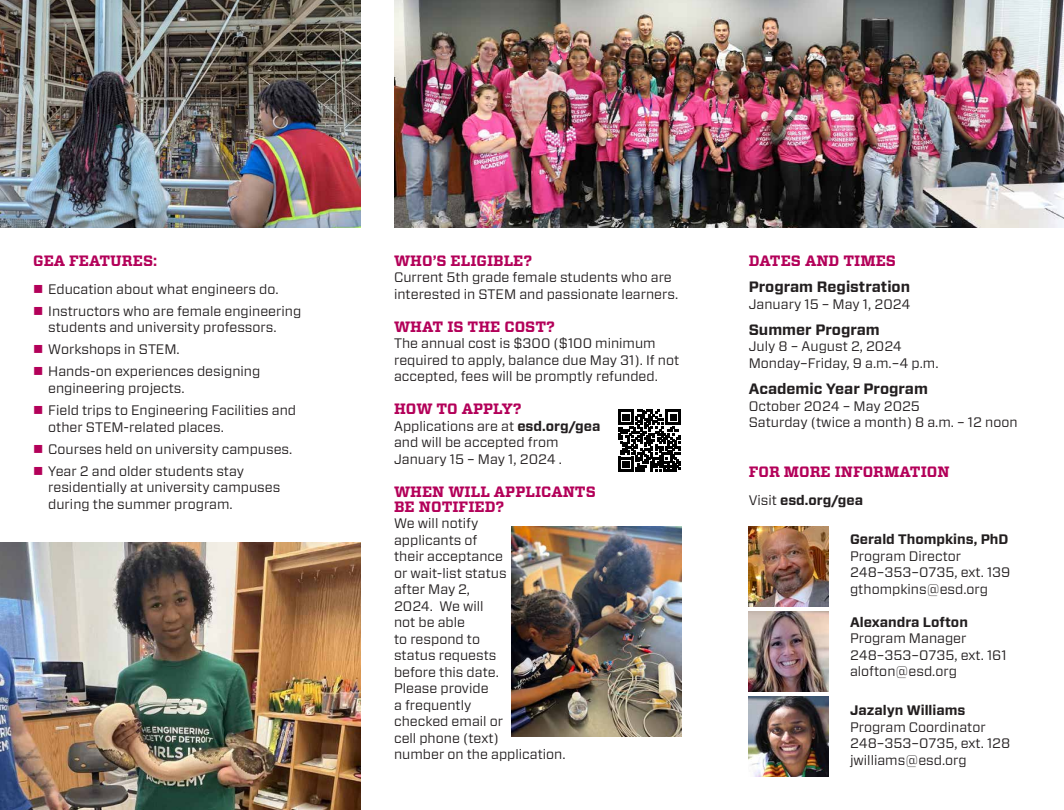
<style>
.page{position:relative;width:1064px;height:810px;background:#fff}
.page>*{position:absolute;margin:0;border:0;box-sizing:border-box;transform-origin:0 0}
.t1{font:700 15px/15px "Vitesse";color:#b30059}
.t2{font:700 15px "Vitesse Sans";color:#231f20}
.t3{font:13.75px/16.5px "Vitesse Sans";color:#231f20}
.t4{font:700 13.75px "Vitesse Sans";color:#231f20}
.s1{color:#b30059}
.s2{font-weight:700}
.s3{font-weight:400}
</style>
<div class="page">
<img style="left:0;top:542px;width:360px;height:268px">
<img style="left:394px;top:0;width:669px;height:227px">
<img style="left:0;top:0;width:360px;height:227px">
<img style="left:511px;top:526px;width:170px;height:211px">
<img style="left:748px;top:526px;width:80px;height:80px">
<img style="left:748px;top:611px;width:80px;height:80px">
<img style="left:748px;top:696px;width:80px;height:80px">
<svg style="left:618px;top:410px;width:62px;height:62px"></svg>
<p class="t1" style="left:33px;top:253px;width:125px">GEA FEATURES:</p>
<p class="t3" style="left:33px;top:280px;width:247px"><span class="s1">■</span> Education about what engineers do.</p>
<p class="t3" style="left:48px;top:303px;width:254px;text-indent:-15px"><span class="s1">■</span> Instructors who are female engineering students and university professors.</p>
<p class="t3" style="left:33px;top:341px;width:148px"><span class="s1">■</span> Workshops in STEM.</p>
<p class="t3" style="left:48px;top:363px;width:213px;text-indent:-15px"><span class="s1">■</span> Hands-on experiences designing engineering projects.</p>
<p class="t3" style="left:48px;top:402px;width:249px;text-indent:-15px"><span class="s1">■</span> Field trips to Engineering Facilities and other STEM-related places.</p>
<p class="t3" style="left:33px;top:440px;width:260px"><span class="s1">■</span> Courses held on university campuses.</p>
<p class="t3" style="left:48px;top:463px;width:233px;text-indent:-15px"><span class="s1">■</span> Year 2 and older students stay residentially at university campuses during the summer program.</p>
<p class="t1" style="left:394px;top:253px;width:140px">WHO’S ELIGIBLE?</p>
<p class="t3" style="left:394px;top:269px;width:285px">Current 5th grade female students who are interested in STEM and passionate learners.</p>
<p class="t1" style="left:394px;top:319px;width:162px">WHAT IS THE COST?</p>
<p class="t3" style="left:394px;top:335px;width:286px">The annual cost is $300 ($100 minimum required to apply, balance due May 31). If not accepted, fees will be promptly refunded.</p>
<p class="t1" style="left:394px;top:402px;width:129px">HOW TO APPLY?</p>
<p class="t3" style="left:394px;top:418px;width:208px">Applications are at <span class="s2">esd.org/gea </span>and will be accepted from<br>January 15 – May 1, 2024 .</p>
<p class="t1" style="left:394px;top:484px;width:203px">WHEN WILL APPLICANTS<br>BE NOTIFIED?</p>
<p class="t3" style="left:394px;top:515px;width:173px">We will notify<br>applicants of<br>their acceptance<br>or wait-list status<br>after May 2,<br>2024. We will<br>not be able<br>to respond to<br>status requests<br>before this date.<br>Please provide<br>a frequently<br>checked email or<br>cell phone (text)<br>number on the application.</p>
<p class="t1" style="left:748px;top:253px;width:149px">DATES AND TIMES</p>
<p class="t2" style="left:748px;top:277px;width:163px">Program Registration</p>
<p class="t3" style="left:748px;top:295px;width:163px">January 15 – May 1, 2024</p>
<p class="t2" style="left:748px;top:320px;width:133px">Summer Program</p>
<p class="t3" style="left:748px;top:338px;width:191px">July 8 – August 2, 2024<br>Monday–Friday, 9 a.m.–4 p.m.</p>
<p class="t2" style="left:748px;top:379px;width:181px">Academic Year Program</p>
<p class="t3" style="left:748px;top:397px;width:270px">October 2024 – May 2025<br>Saturday (twice a month) 8 a.m. – 12 noon</p>
<p class="t1" style="left:748px;top:465px;width:202px">FOR MORE INFORMATION</p>
<p class="t4" style="left:748px;top:491px;width:116px"><span class="s3">Visit</span> esd.org/gea</p>
<p class="t4" style="left:849px;top:530px;width:160px">Gerald Thompkins, PhD</p>
<p class="t3" style="left:849px;top:547px;width:162px">Program Director<br>248–353–0735, ext. 139 gthompkins@esd.org</p>
<p class="t4" style="left:849px;top:613px;width:119px">Alexandra Lofton</p>
<p class="t3" style="left:849px;top:630px;width:158px">Program Manager<br>248–353–0735, ext. 161 alofton@esd.org</p>
<p class="t4" style="left:849px;top:701px;width:117px">Jazalyn Williams</p>
<p class="t3" style="left:849px;top:719px;width:162px">Program Coordinator<br>248–353–0735, ext. 128 jwilliams@esd.org</p>
</div>
